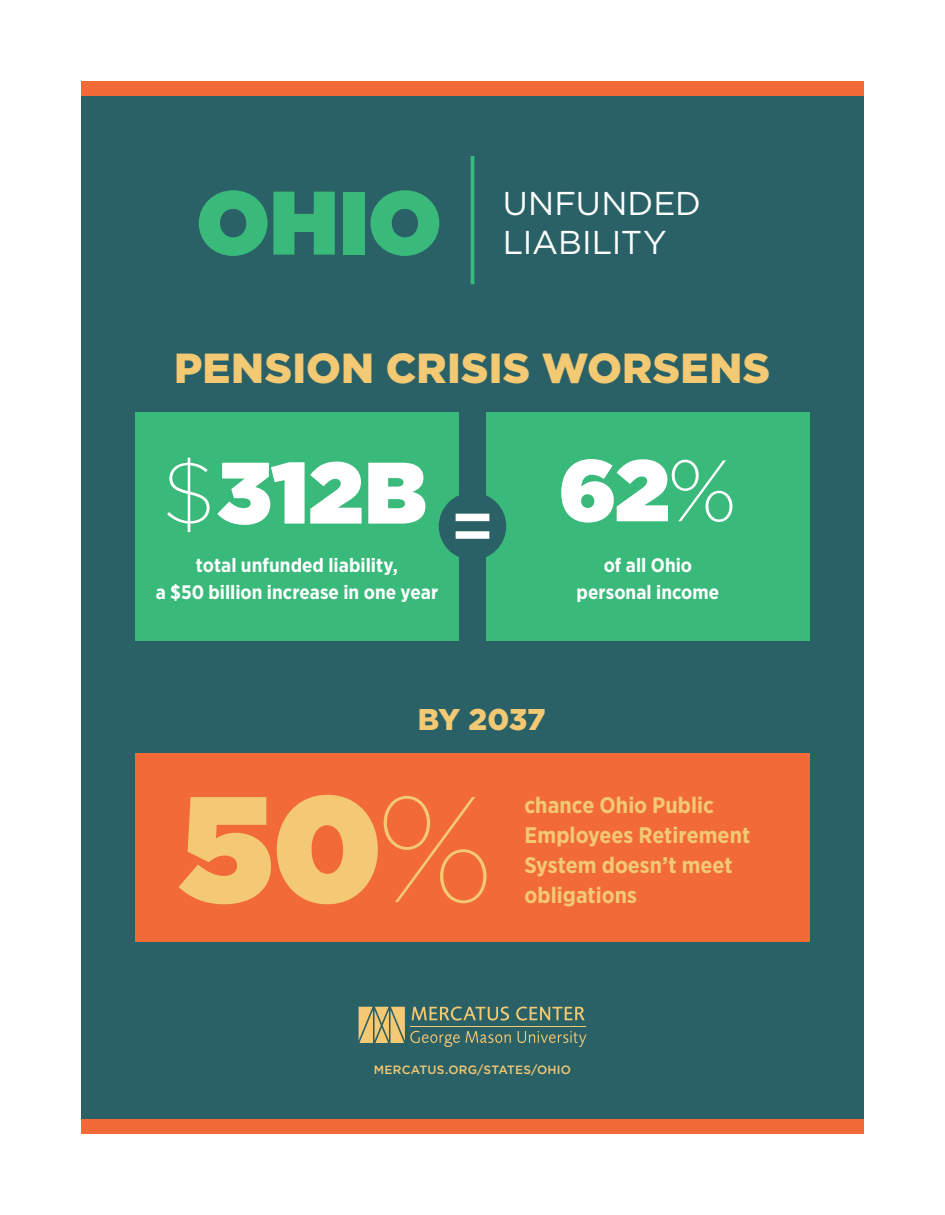
<style>
.page{position:relative;width:945px;height:1215px;background:#fff}
.page>*{position:absolute;margin:0;border:0;box-sizing:border-box;transform-origin:0 0}
.t1{font:900 150px "Gotham";color:#f3c973}
.t2{font:900 90px "Gotham";color:#39b97a}
.t3{font:900 87px "Gotham";letter-spacing:.005em;color:#fff}
.t4{font:900 42px "Gotham";letter-spacing:.005em;color:#f3c973}
.t5{font:33px/39px "Gotham";color:#fff}
.t6{font:900 30px "Gotham";letter-spacing:-.015em;color:#f3c973}
.t7{font:700 22.5px/30px "Gotham Narrow";color:#f3c973}
.t8{font:700 19.5px/27px "Gotham Narrow";letter-spacing:.005em;color:#fff;text-align:center}
.t9{font:500 12px "Gotham";letter-spacing:.02em;color:#f3c973}
.s1{font-weight:200}
.s2{font-weight:100}
</style>
<div class="page">
<div style="left:81px;top:96px;width:783px;height:1023px;background:#2a6167"></div>
<hr style="left:471px;top:156px;width:3px;height:128px;background:#39b97a">
<svg style="left:359px;top:1007px;width:227px;height:40px"></svg>
<div style="left:135px;top:753px;width:675px;height:189px;background:#f26a37"></div>
<div style="left:81px;top:81px;width:783px;height:15px;background:#f26a37"></div>
<div style="left:81px;top:1119px;width:783px;height:15px;background:#f26a37"></div>
<div style="left:135px;top:412px;width:324px;height:228px;background:#39b97a"></div>
<div style="left:486px;top:412px;width:324px;height:228px;background:#39b97a"></div>
<div style="left:439px;top:492px;width:67px;height:68px;background:#2a6167;border-radius:50%"></div>
<div style="left:456px;top:514px;width:33px;height:7px;background:#fff"></div>
<div style="left:456px;top:531px;width:33px;height:8px;background:#fff"></div>
<h2 class="t2" style="left:197px;top:158px;width:246px">OHIO</h2>
<h3 class="t5" style="left:503px;top:183px;width:200px">UNFUNDED<br>LIABILITY</h3>
<h3 class="t4" style="left:174px;top:339px;width:598px">PENSION CRISIS WORSENS</h3>
<h3 class="t3" style="left:162px;top:430px;width:266px"><span class="s1">$</span>312B</h3>
<p class="t8" style="left:156px;top:552px;width:284px">total unfunded liability,<br>a $50 billion increase in one year</p>
<h3 class="t3" style="left:559px;top:428px;width:180px">62<span class="s1">%</span></h3>
<p class="t8" style="left:577px;top:552px;width:144px">of all Ohio personal income</p>
<h3 class="t6" style="left:418px;top:699px;width:129px">BY 2037</h3>
<h1 class="t1" style="left:179px;top:741px;width:317px">50<span class="s2">%</span></h1>
<p class="t7" style="left:525px;top:790px;width:227px">chance Ohio Public<br>Employees Retirement<br>System doesn’t meet obligations</p>
<p class="t9" style="left:374px;top:1062px;width:199px">MERCATUS.ORG/STATES/OHIO</p>
</div>
